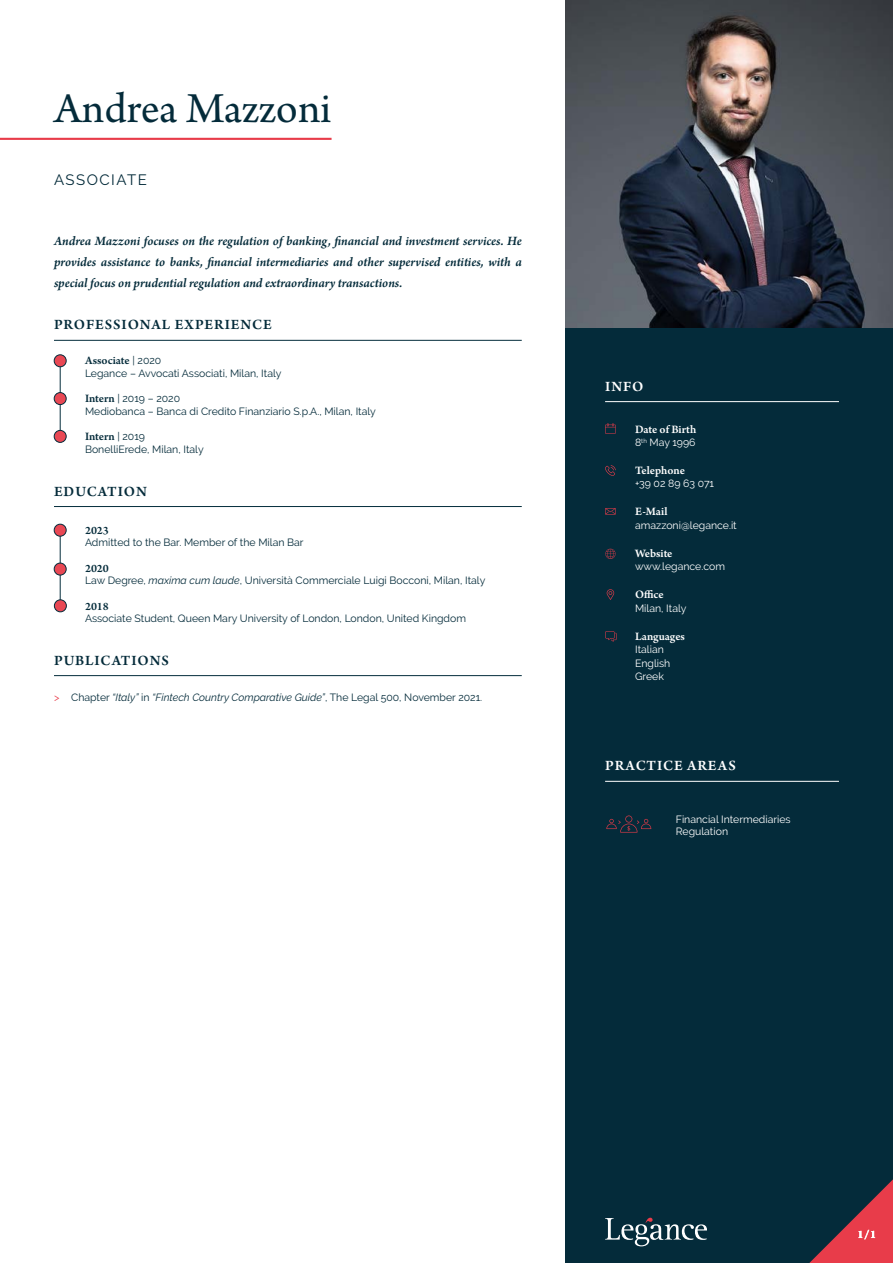
<style>
.page{position:relative;width:893px;height:1263px;background:#fff}
.page>*{position:absolute;margin:0;border:0;box-sizing:border-box;transform-origin:0 0}
.t1{font:45px "Arno Pro";letter-spacing:-.005em;color:#042b3a}
.t2{font:600 15px "Arno Pro";letter-spacing:.06em;color:#042b3a}
.t3{font:600 15px "Arno Pro";letter-spacing:.06em;color:#fff}
.t4{font:15px "Raleway";letter-spacing:.1em;color:#042b3a}
.t5{font:italic 600 13.5px/21px "Arno Pro";letter-spacing:-.005em;color:#042b3a;text-align:justify}
.t6{font:600 12px "Arno Pro";letter-spacing:-.005em;color:#fff}
.t7{font:600 12px "Arno Pro";color:#042b3a}
.t8{font:10.5px/12.6px "Raleway";color:#042b3a}
.t9{font:10.5px/13.5px "Raleway";color:#fff}
.t10{font:italic 10.5px "Raleway";color:#042b3a}
.s1{font-family:"Raleway";font-weight:400;font-size:10.5px}
.s2{font-family:"Arno Pro";font-weight:600;font-size:12px}
.s3{font-style:italic}
.s4{font-style:normal;color:#e83c4a}
.s5{font-style:normal}
</style>
<div class="page">
<div style="left:566px;top:0;width:327px;height:1263px;background:#042b3a"></div>
<svg style="left:605px;top:1218px;width:102px;height:28px"></svg>
<svg style="left:809px;top:1179px;width:84px;height:84px"></svg>
<hr style="left:60px;top:362px;width:1px;height:74px;background:#042d3b">
<hr style="left:60px;top:530px;width:1px;height:78px;background:#042d3b">
<div style="left:54px;top:393px;width:12px;height:12px;background:#e94854;border-radius:50%"></div>
<div style="left:54px;top:392px;width:12px;height:13px;border:1px solid #042b3a;border-radius:50%"></div>
<div style="left:54px;top:430px;width:12px;height:12px;background:#e94854;border-radius:50%"></div>
<div style="left:54px;top:430px;width:12px;height:13px;border:1px solid #042b3a;border-radius:50%"></div>
<div style="left:54px;top:563px;width:12px;height:12px;background:#e94854;border-radius:50%"></div>
<div style="left:54px;top:563px;width:12px;height:12px;border:1px solid #042b3a;border-radius:50%"></div>
<hr style="left:54px;top:340px;width:468px;height:1px;background:#042d3b">
<hr style="left:0;top:138px;width:332px;height:2px;background:#e83c4a">
<hr style="left:54px;top:506px;width:468px;height:1px;background:#042d3b">
<div style="left:54px;top:524px;width:12px;height:12px;background:#e94854;border-radius:50%"></div>
<div style="left:54px;top:524px;width:12px;height:12px;border:1px solid #042b3a;border-radius:50%"></div>
<div style="left:54px;top:355px;width:12px;height:12px;background:#e94854;border-radius:50%"></div>
<div style="left:54px;top:355px;width:12px;height:12px;border:1px solid #042b3a;border-radius:50%"></div>
<hr style="left:605px;top:401px;width:234px;height:1px;background:#fff">
<hr style="left:605px;top:781px;width:234px;height:1px;background:#fff">
<svg style="left:606px;top:815px;width:45px;height:17px"></svg>
<svg style="left:607px;top:589px;width:7px;height:11px"></svg>
<svg style="left:605px;top:508px;width:11px;height:7px"></svg>
<svg style="left:605px;top:465px;width:11px;height:11px"></svg>
<svg style="left:605px;top:549px;width:11px;height:10px"></svg>
<svg style="left:605px;top:423px;width:11px;height:11px"></svg>
<svg style="left:605px;top:631px;width:12px;height:11px"></svg>
<img style="left:566px;top:0;width:327px;height:327px">
<hr style="left:54px;top:675px;width:468px;height:1px;background:#042d3b">
<div style="left:54px;top:600px;width:12px;height:12px;background:#e94854;border-radius:50%"></div>
<div style="left:54px;top:600px;width:13px;height:12px;border:1px solid #042b3a;border-radius:50%"></div>
<h1 class="t1" style="left:54px;top:83px;width:279px">Andrea Mazzoni</h1>
<h2 class="t4" style="left:54px;top:171px;width:94px">ASSOCIATE</h2>
<p class="t5" style="left:54px;top:231px;width:469px">Andrea Mazzoni focuses on the regulation of banking, financial and investment services. He provides assistance to banks, financial intermediaries and other supervised entities, with a special focus on prudential regulation and extraordinary transactions.</p>
<h2 class="t2" style="left:54px;top:316px;width:219px">PROFESSIONAL EXPERIENCE</h2>
<p class="t7" style="left:85px;top:354px;width:78px">Associate <span class="s1">| 2020</span></p>
<p class="t8" style="left:85px;top:367px;width:198px">Legance – Avvocati Associati, Milan, Italy</p>
<p class="t8" style="left:85px;top:392px;width:292px"><span class="s2">Intern</span> | 2019 – 2020<br>Mediobanca – Banca di Credito Finanziario S.p.A., Milan, Italy</p>
<p class="t7" style="left:85px;top:430px;width:61px">Intern <span class="s1">| 2019</span></p>
<p class="t8" style="left:85px;top:443px;width:120px">BonelliErede, Milan, Italy</p>
<h2 class="t2" style="left:54px;top:482px;width:94px">EDUCATION</h2>
<p class="t7" style="left:85px;top:523px;width:25px">2023</p>
<p class="t8" style="left:85px;top:536px;width:220px">Admitted to the Bar. Member of the Milan Bar</p>
<p class="t7" style="left:85px;top:561px;width:25px">2020</p>
<p class="t8" style="left:85px;top:574px;width:402px">Law Degree, <span class="s3">maxima cum laude</span>, Università Commerciale Luigi Bocconi, Milan, Italy</p>
<p class="t7" style="left:85px;top:599px;width:25px">2018</p>
<p class="t8" style="left:85px;top:612px;width:382px">Associate Student, Queen Mary University of London, London, United Kingdom</p>
<h2 class="t2" style="left:54px;top:652px;width:116px">PUBLICATIONS</h2>
<p class="t10" style="left:54px;top:691px;width:429px"><span class="s4">&gt;</span> <span class="s5">Chapter</span> “Italy” <span class="s5">in</span> “Fintech Country Comparative Guide”<span class="s5">, The Legal 500, November 2021.</span></p>
<h2 class="t3" style="left:605px;top:378px;width:40px">INFO</h2>
<p class="t6" style="left:635px;top:422px;width:63px">Date of Birth</p>
<p class="t9" style="left:635px;top:436px;width:62px">8<sup>th</sup> May 1996</p>
<p class="t6" style="left:635px;top:463px;width:51px">Telephone</p>
<p class="t9" style="left:635px;top:477px;width:81px">+39 02 89 63 071</p>
<p class="t6" style="left:635px;top:505px;width:34px">E-Mail</p>
<p class="t9" style="left:635px;top:518px;width:103px">amazzoni@legance.it</p>
<p class="t6" style="left:635px;top:546px;width:39px">Website</p>
<p class="t9" style="left:635px;top:560px;width:91px">www.legance.com</p>
<p class="t6" style="left:635px;top:588px;width:30px">Office</p>
<p class="t9" style="left:635px;top:601px;width:53px">Milan, Italy</p>
<p class="t6" style="left:635px;top:629px;width:51px">Languages</p>
<p class="t9" style="left:635px;top:643px;width:37px">Italian<br>English<br>Greek</p>
<h2 class="t3" style="left:605px;top:757px;width:132px">PRACTICE AREAS</h2>
<p class="t9" style="left:676px;top:813px;width:116px;line-height:12.6px">Financial Intermediaries<br>Regulation</p>
<p class="t6" style="left:857px;top:1228px;width:20px">1/1</p>
</div>
